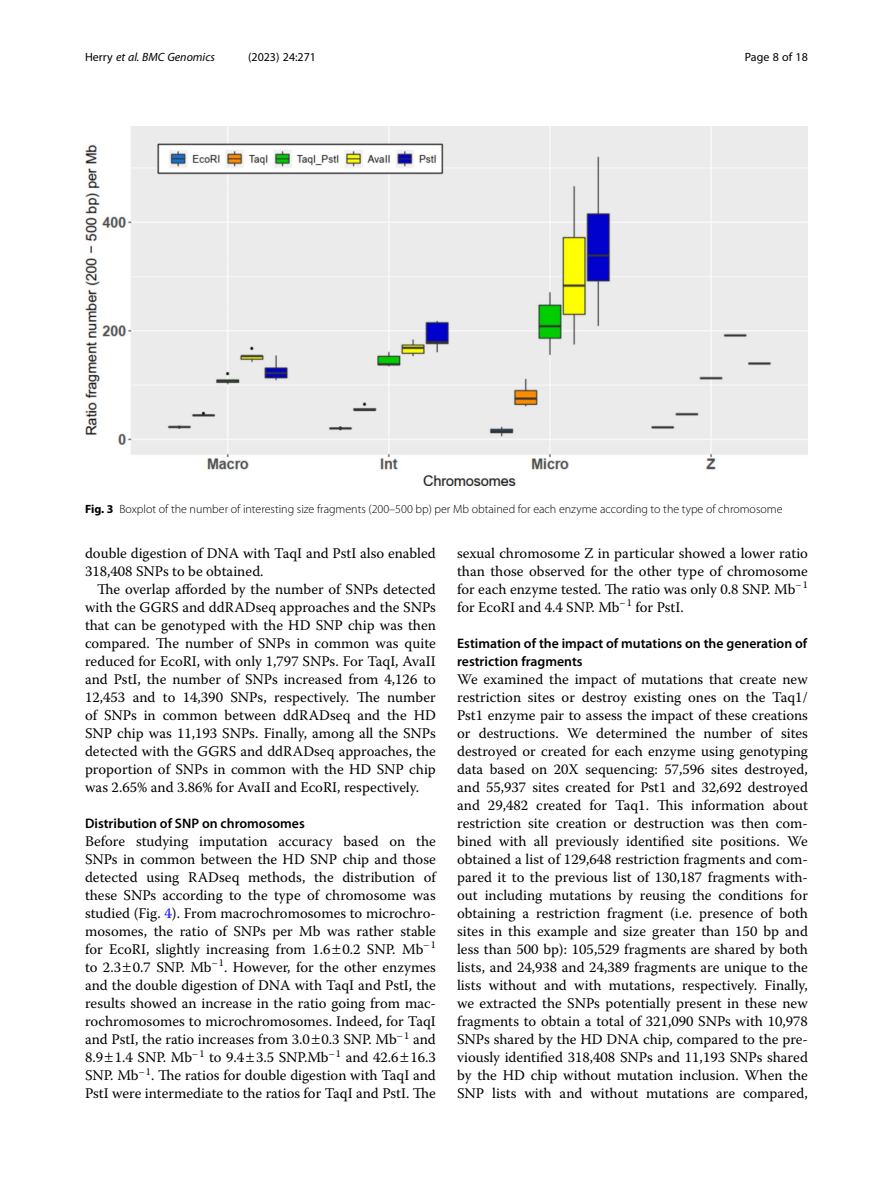
<style>
.page{position:relative;width:893px;height:1191px;background:#fff}
.page>*{position:absolute;margin:0;border:0;box-sizing:border-box;transform-origin:0 0}
.Body_Text{font:14.7px/18px "Warnock Pro";color:#000;text-align:justify}
.Body_Text_Indent{font:14.7px/18px "Warnock Pro";color:#000;text-align:justify}
.Head_2{font:600 13.8px/18px "Myriad Pro";color:#000}
.Figure_Caption{font:300 12px "Myriad Pro";color:#000}
.t1{font:italic 12px "Myriad Pro";color:#000}
.t2{font:12px "Myriad Pro";color:#000}
.s1{font-style:normal}
.s2{font-weight:700}
.s3{color:#00f}
</style>
<div class="page">
<img style="left:85px;top:126px;width:723px;height:360px">
<p class="t1" style="left:85px;top:50px;width:131px"><span class="s1">Herry</span> et al. BMC Genomics</p>
<p class="t2" style="left:248px;top:50px;width:70px">(2023) 24:271</p>
<p class="t2" style="left:745px;top:50px;width:65px">Page 8 of 18</p>
<p class="Figure_Caption" style="left:85px;top:502px;width:699px"><span class="s2">Fig. 3</span> Boxplot of the number of interesting size fragments (200–500 bp) per Mb obtained for each enzyme according to the type of chromosome</p>
<p class="Body_Text" style="left:85px;top:544px;width:352px">double digestion of DNA with TaqI and PstI also enabled<br>318,408 SNPs to be obtained.</p>
<p class="Body_Text_Indent" style="left:85px;top:580px;width:352px;text-indent:12px">The overlap afforded by the number of SNPs detected with the GGRS and ddRADseq approaches and the SNPs that can be genotyped with the HD SNP chip was then compared. The number of SNPs in common was quite reduced for EcoRI, with only 1,797 SNPs. For TaqI, AvaII and PstI, the number of SNPs increased from 4,126 to 12,453 and to 14,390 SNPs, respectively. The number of SNPs in common between ddRADseq and the HD SNP chip was 11,193 SNPs. Finally, among all the SNPs detected with the GGRS and ddRADseq approaches, the proportion of SNPs in common with the HD SNP chip was 2.65% and 3.86% for AvaII and EcoRI, respectively.</p>
<p class="Head_2" style="left:85px;top:814px;width:221px">Distribution of SNP on chromosomes</p>
<p class="Body_Text" style="left:85px;top:832px;width:352px">Before studying imputation accuracy based on the SNPs in common between the HD SNP chip and those detected using RADseq methods, the distribution of these SNPs according to the type of chromosome was studied (Fig. <span class="s3">4</span>). From macrochromosomes to microchro&shy;mosomes, the ratio of SNPs per Mb was rather stable for EcoRI, slightly increasing from 1.6 0.2 SNP. Mb<sup>−</sup><sup>1 </sup>to 2.3 0.7 SNP. Mb<sup>−</sup><sup>1</sup>. However, for the other enzymes and the double digestion of DNA with TaqI and PstI, the results showed an increase in the ratio going from mac&shy;rochromosomes to microchromosomes. Indeed, for TaqI and PstI, the ratio increases from 3.0 0.3 SNP. Mb<sup>−</sup><sup>1</sup> and 8.9 1.4 SNP. Mb<sup>−</sup><sup>1</sup> to 9.4 3.5 SNP.Mb<sup>−</sup><sup>1</sup> and 42.6 16.3<br>SNP. Mb<sup>−</sup><sup>1</sup>. The ratios for double digestion with TaqI and PstI were intermediate to the ratios for TaqI and PstI. The</p>
<p class="Body_Text" style="left:457px;top:544px;width:352px">sexual chromosome Z in particular showed a lower ratio than those observed for the other type of chromosome for each enzyme tested. The ratio was only 0.8 SNP. Mb<sup>−</sup><sup>1 </sup>for EcoRI and 4.4 SNP. Mb<sup>−</sup><sup>1</sup> for PstI.</p>
<p class="Head_2" style="left:457px;top:634px;width:352px">Estimation of the impact of mutations on the generation of restriction fragments</p>
<p class="Body_Text" style="left:457px;top:670px;width:352px">We examined the impact of mutations that create new restriction sites or destroy existing ones on the Taq1/ Pst1 enzyme pair to assess the impact of these creations or destructions. We determined the number of sites destroyed or created for each enzyme using genotyping data based on 20X sequencing: 57,596 sites destroyed, and 55,937 sites created for Pst1 and 32,692 destroyed and 29,482 created for Taq1. This information about restriction site creation or destruction was then com&shy;bined with all previously identified site positions. We obtained a list of 129,648 restriction fragments and com&shy;pared it to the previous list of 130,187 fragments with&shy;out including mutations by reusing the conditions for obtaining a restriction fragment (i.e. presence of both sites in this example and size greater than 150 bp and less than 500 bp): 105,529 fragments are shared by both lists, and 24,938 and 24,389 fragments are unique to the lists without and with mutations, respectively. Finally, we extracted the SNPs potentially present in these new fragments to obtain a total of 321,090 SNPs with 10,978<br>SNPs shared by the HD DNA chip, compared to the pre&shy;viously identified 318,408 SNPs and 11,193 SNPs shared by the HD chip without mutation inclusion. When the SNP lists with and without mutations are compared,</p>
</div>
